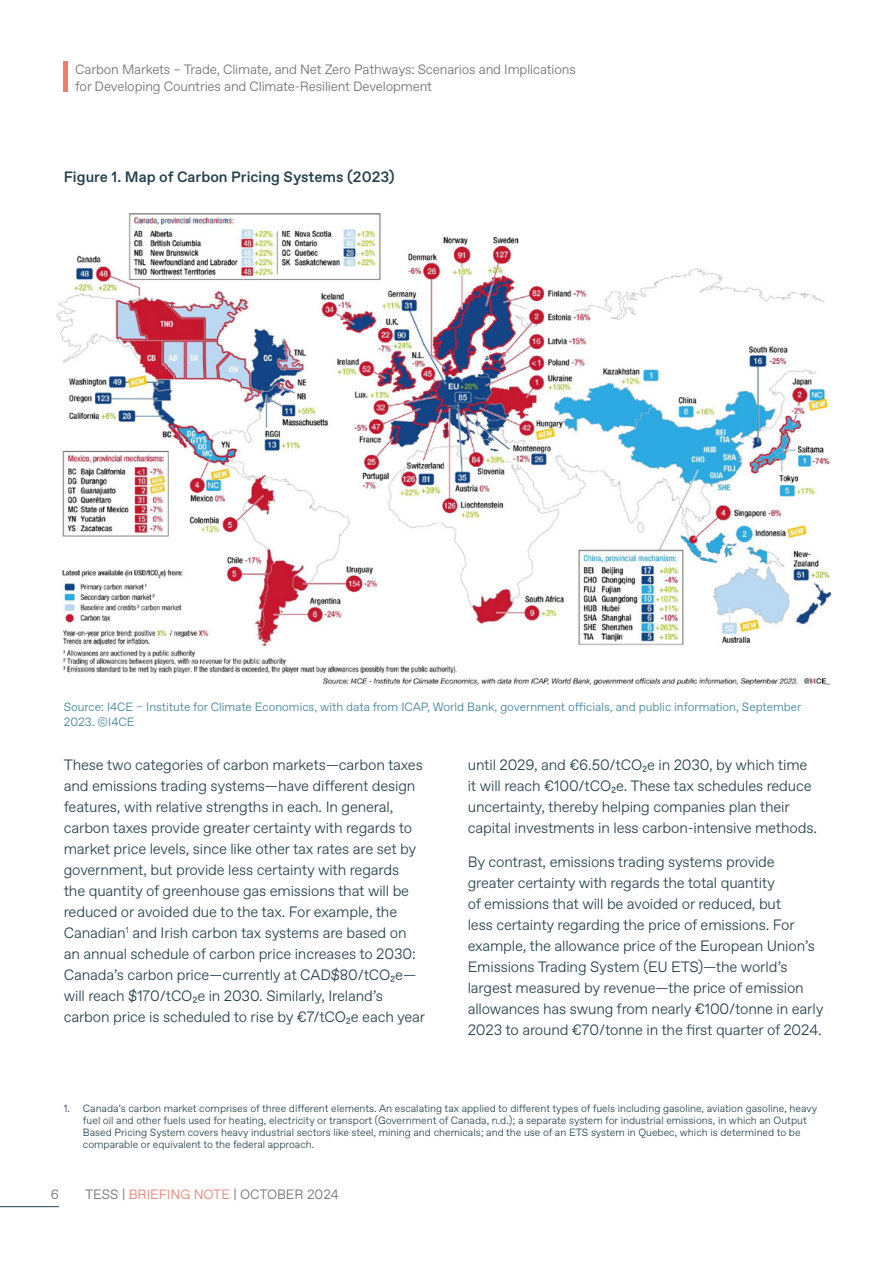
<style>
.page{position:relative;width:893px;height:1263px;background:#fff}
.page>*{position:absolute;margin:0;border:0;box-sizing:border-box;transform-origin:0 0}
.t1{font:300 15px/21px "ABC Favorit";letter-spacing:-.01em;color:#23404d}
.t2{font:500 15px "ABC Favorit";color:#23404d}
.t3{font:300 13.5px/16.2px "ABC Favorit";letter-spacing:-.01em;color:#706f6f}
.t4{font:300 12px/15px "ABC Favorit";color:#3b8099}
.t5{font:300 10.5px/12px "ABC Favorit";color:#23404d}
.s1{color:#ef7c6e}
</style>
<div class="page">
<hr style="left:0;top:1206px;width:59px;height:1px;background:#23404d">
<hr style="left:64px;top:61px;width:4px;height:30px;background:#ef7c6e">
<img style="left:57px;top:214px;width:774px;height:470px">
<p class="t3" style="left:75px;top:62px;width:502px">Carbon Markets – Trade, Climate, and Net Zero Pathways: Scenarios and Implications for Developing Countries and Climate-Resilient Development</p>
<p class="t2" style="left:64px;top:168px;width:332px">Figure 1. Map of Carbon Pricing Systems (2023)</p>
<p class="t4" style="left:64px;top:699px;width:739px">Source: I4CE – Institute for Climate Economics, with data from ICAP, World Bank, government officials, and public information, September<br>2023. ©I4CE</p>
<p class="t1" style="left:64px;top:754px;width:363px">These two categories of carbon markets—carbon taxes and emissions trading systems—have different design features, with relative strengths in each. In general, carbon taxes provide greater certainty with regards to market price levels, since like other tax rates are set by government, but provide less certainty with regards<br>the quantity of greenhouse gas emissions that will be reduced or avoided due to the tax. For example, the Canadian<sup>1</sup> and Irish carbon tax systems are based on an annual schedule of carbon price increases to 2030:<br>Canada’s carbon price—currently at CAD$80/tCO2e— will reach $170/tCO2e in 2030. Similarly, Ireland’s carbon price is scheduled to rise by €7/tCO2e each year</p>
<p class="t1" style="left:468px;top:754px;width:351px">until 2029, and €6.50/tCO2e in 2030, by which time it will reach €100/tCO2e. These tax schedules reduce uncertainty, thereby helping companies plan their capital investments in less carbon-intensive methods.</p>
<p class="t1" style="left:468px;top:851px;width:357px">By contrast, emissions trading systems provide greater certainty with regards the total quantity<br>of emissions that will be avoided or reduced, but<br>less certainty regarding the price of emissions. For example, the allowance price of the European Union’s Emissions Trading System (EU ETS)—the world’s largest measured by revenue—the price of emission allowances has swung from nearly €100/tonne in early 2023 to around €70/tonne in the first quarter of 2024.</p>
<p class="t5" style="left:83px;top:1103px;width:736px;text-indent:-19px">1. Canada’s carbon market comprises of three different elements. An escalating tax applied to different types of fuels including gasoline, aviation gasoline, heavy fuel oil and other fuels used for heating, electricity or transport (Government of Canada, n.d.); a separate system for industrial emissions, in which an Output Based Pricing System covers heavy industrial sectors like steel, mining and chemicals; and the use of an ETS system in Quebec, which is determined to be comparable or equivalent to the federal approach.</p>
<p class="t3" style="left:51px;top:1186px;width:10px">6</p>
<p class="t3" style="left:85px;top:1186px;width:255px">TESS | <span class="s1">BRIEFING NOTE</span> | OCTOBER 2024</p>
</div>
